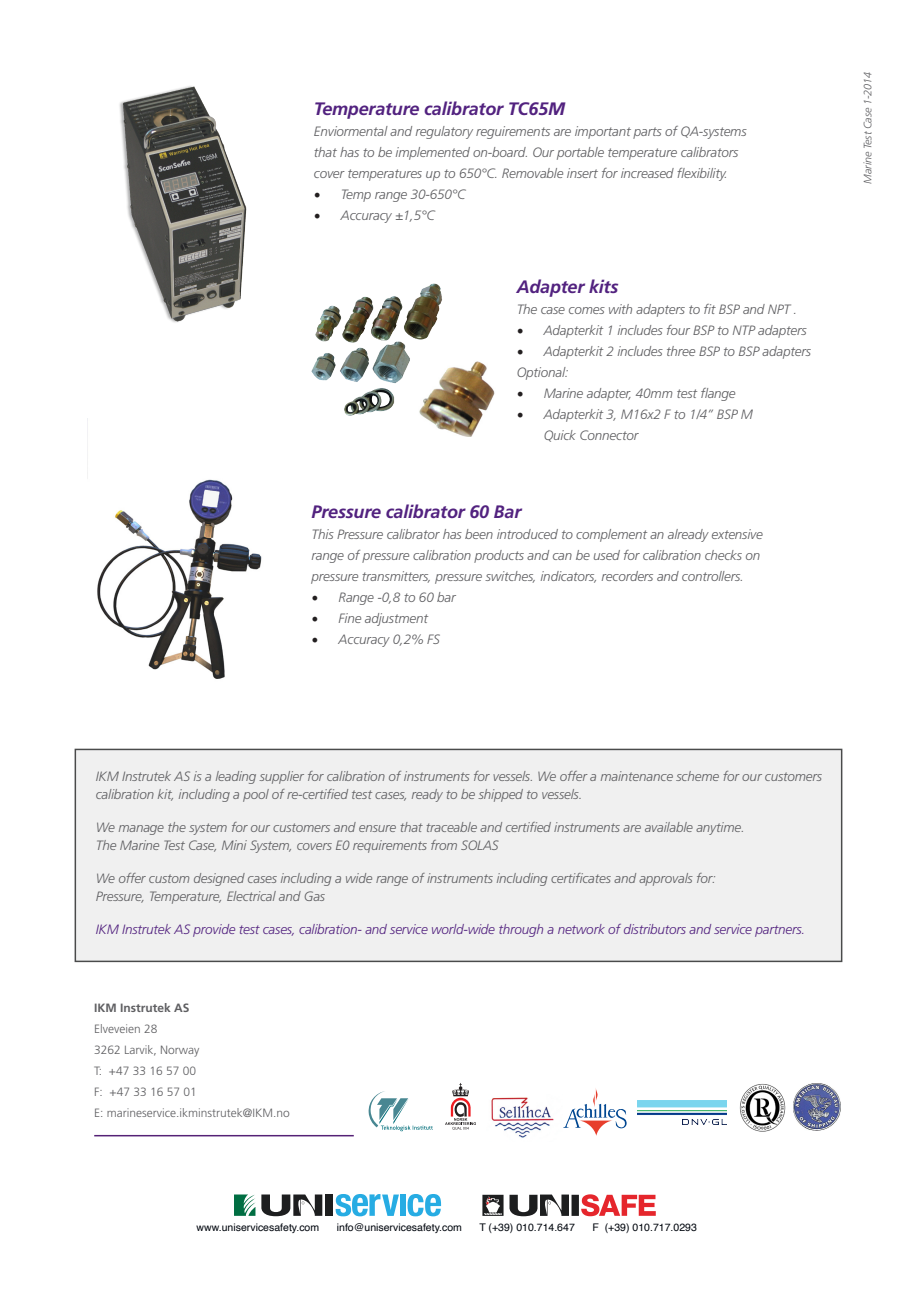
<style>
.page{position:relative;width:919px;height:1289px;background:#fff}
.page>*{position:absolute;margin:0;border:0;box-sizing:border-box;transform-origin:0 0}
.t1{font:italic 700 18px "Frutiger LT Std";letter-spacing:-.01em;color:#52227f}
.t2{font:italic 300 13.5px/21px "Frutiger LT Std";letter-spacing:-.01em;color:#5f5f62}
.t3{font:italic 300 13.5px "Frutiger LT Std";letter-spacing:-.01em;color:#52227f}
.t4{font:300 12px/21px "Frutiger LT Std";color:#5f5f62}
.t5{font:700 12px "Frutiger LT Std";color:#5f5f62}
.t6{font:italic 300 10.8px "Frutiger LT Std";letter-spacing:-.01em;color:#5f5f62}
.t7{font:10.5px "Helvetica";color:#01060e}
.s1{font-family:"Minion Pro";font-weight:400;font-style:normal;font-size:18px;color:#231f20}
</style>
<div class="page">
<div style="left:75px;top:749px;width:766px;height:212px;background:#ededed"></div>
<div style="left:75px;top:748px;width:767px;height:214px;border:2px solid #1d1e1f"></div>
<hr style="left:94px;top:1134px;width:260px;height:2px;background:#552176">
<img style="left:119px;top:86px;width:128px;height:237px">
<img style="left:311px;top:283px;width:131px;height:133px">
<img style="left:418px;top:361px;width:77px;height:75px">
<img style="left:87px;top:418px;width:175px;height:261px">
<svg style="left:563px;top:1088px;width:63px;height:47px"></svg>
<img style="left:491px;top:1097px;width:63px;height:41px">
<img style="left:793px;top:1083px;width:47px;height:47px">
<img style="left:739px;top:1083px;width:46px;height:48px">
<svg style="left:445px;top:1083px;width:31px;height:46px"></svg>
<svg style="left:368px;top:1091px;width:64px;height:40px"></svg>
<img style="left:638px;top:1100px;width:88px;height:24px">
<svg style="left:482px;top:1194px;width:21px;height:21px"></svg>
<div style="left:571px;top:1194px;width:8px;height:21px;background:#1d1e1f"></div>
<svg style="left:581px;top:1194px;width:74px;height:22px"></svg>
<svg style="left:509px;top:1194px;width:60px;height:22px"></svg>
<svg style="left:335px;top:1194px;width:64px;height:22px"></svg>
<div style="left:400px;top:1194px;width:6px;height:21px;background:#27ace3"></div>
<svg style="left:407px;top:1194px;width:34px;height:22px"></svg>
<div style="left:325px;top:1194px;width:8px;height:21px;background:#1d1e1f"></div>
<svg style="left:261px;top:1194px;width:61px;height:22px"></svg>
<svg style="left:234px;top:1194px;width:21px;height:21px"></svg>
<p class="t1" style="left:314px;top:98px;width:252px">Temperature calibrator TC65M</p>
<p class="t2" style="left:314px;top:120px;width:434px">Enviormental and regulatory reguirements are important parts of QA-systems that has to be implemented on-board. Our portable temperature calibrators cover temperatures up to 650°C. Removable insert for increased flexibility.</p>
<p class="t2" style="left:314px;top:183px;width:153px"><span class="s1">•</span> Temp range 30-650°C</p>
<p class="t2" style="left:314px;top:204px;width:122px"><span class="s1">•</span> Accuracy ±1,5°C</p>
<p class="t1" style="left:516px;top:276px;width:103px">Adapter kits</p>
<p class="t2" style="left:516px;top:299px;width:282px">The case comes with adapters to fit BSP and NPT .</p>
<p class="t2" style="left:516px;top:320px;width:291px"><span class="s1">•</span> Adapterkit 1 includes four BSP to NTP adapters</p>
<p class="t2" style="left:516px;top:341px;width:296px"><span class="s1">•</span> Adapterkit 2 includes three BSP to BSP adapters</p>
<p class="t2" style="left:516px;top:362px;width:53px">Optional:</p>
<p class="t2" style="left:516px;top:383px;width:220px"><span class="s1">•</span> Marine adapter, 40mm test flange</p>
<p class="t2" style="left:543px;top:404px;width:211px;text-indent:-27px"><span class="s1">•</span> Adapterkit 3, M16x2 F to 1/4” BSP M<br>Quick Connector</p>
<p class="t1" style="left:311px;top:501px;width:211px">Pressure calibrator 60 Bar</p>
<p class="t2" style="left:311px;top:524px;width:452px">This Pressure calibrator has been introduced to complement an already extensive range of pressure calibration products and can be used for calibration checks on pressure transmitters, pressure switches, indicators, recorders and controllers.</p>
<p class="t2" style="left:311px;top:587px;width:145px"><span class="s1">•</span> Range -0,8 to 60 bar</p>
<p class="t2" style="left:311px;top:608px;width:118px"><span class="s1">•</span> Fine adjustment</p>
<p class="t2" style="left:311px;top:629px;width:130px"><span class="s1">•</span> Accuracy 0,2% FS</p>
<p class="t6" style="left:861px;top:183px;width:113px;rotate:-90deg">Marine Test Case 1-2014</p>
<p class="t2" style="left:96px;top:767px;width:727px;line-height:18px">IKM Instrutek AS is a leading supplier for calibration of instruments for vessels. We offer a maintenance scheme for our customers calibration kit, including a pool of re-certified test cases, ready to be shipped to vessels.</p>
<p class="t2" style="left:96px;top:817px;width:650px">We manage the system for our customers and ensure that traceable and certified instruments are available anytime.</p>
<p class="t2" style="left:96px;top:835px;width:404px">The Marine Test Case, Mini System, covers E0 requirements from SOLAS</p>
<p class="t2" style="left:96px;top:868px;width:621px">We offer custom designed cases including a wide range of instruments including certificates and approvals for:</p>
<p class="t2" style="left:96px;top:886px;width:231px">Pressure, Temperature, Electrical and Gas</p>
<p class="t3" style="left:96px;top:921px;width:710px">IKM Instrutek AS provide test cases, calibration- and service world-wide through a network of distributors and service partners.</p>
<p class="t5" style="left:94px;top:1000px;width:97px">IKM Instrutek AS</p>
<p class="t4" style="left:94px;top:1018px;width:65px">Elveveien 28</p>
<p class="t4" style="left:94px;top:1039px;width:109px">3262 Larvik, Norway  </p>
<p class="t4" style="left:94px;top:1060px;width:104px">T: +47 33 16 57 00<br>F: +47 33 16 57 01</p>
<p class="t4" style="left:94px;top:1102px;width:197px">E: marineservice.ikminstrutek@IKM.no</p>
<p class="t7" style="left:196px;top:1219px;width:124px">www.uniservicesafety.com</p>
<p class="t7" style="left:337px;top:1219px;width:127px">info@uniservicesafety.com</p>
<p class="t7" style="left:479px;top:1219px;width:97px">T (+39) 010.714.647</p>
<p class="t7" style="left:592px;top:1219px;width:106px">F (+39) 010.717.0293</p>
</div>
